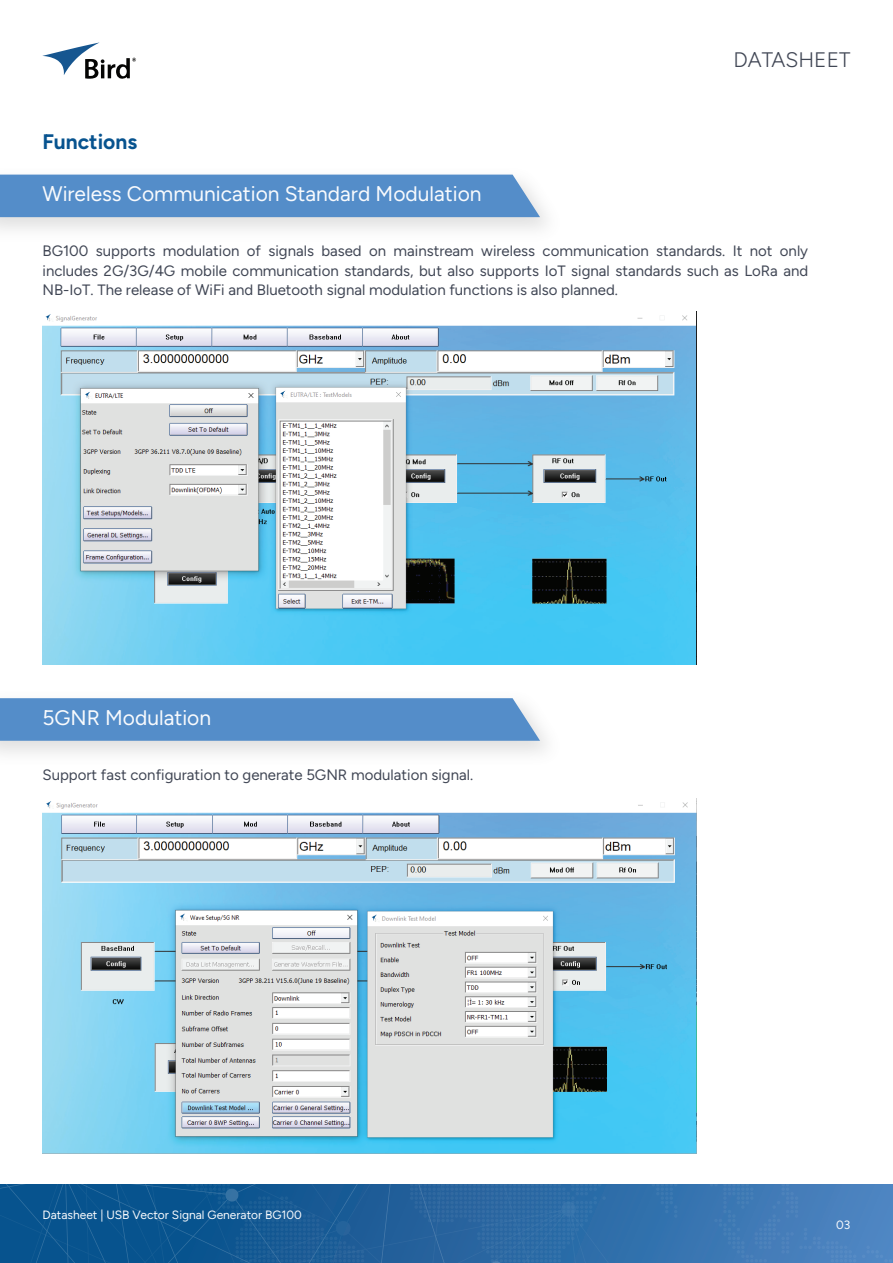
<style>
.page{position:relative;width:893px;height:1263px;background:#fff}
.page>*{position:absolute;margin:0;border:0;box-sizing:border-box;transform-origin:0 0}
.t1{font:21px "Figtree";color:#f8fafd}
.t2{font:300 21px "Figtree";color:#414755}
.t3{font:700 21px "Figtree";color:#07538f}
.t4{font:15px/19.5px "Figtree";color:#414755;text-align:justify}
.t5{font:12px "Figtree";color:#f8fafd}
</style>
<div class="page">
<div style="left:0;top:1184px;width:893px;height:79px;background:linear-gradient(to right,#004c85,#4c82be)"></div>
<svg style="left:43px;top:42px;width:93px;height:37px"></svg>
<div style="left:0;top:175px;width:540px;height:42px;background:#548dc9"></div>
<div style="left:0;top:698px;width:540px;height:43px;background:#548dc9"></div>
<img style="left:43px;top:314px;width:653px;height:350px">
<img style="left:43px;top:801px;width:653px;height:352px">
<h1 class="t3" style="left:43px;top:130px;width:96px">Functions</h1>
<h1 class="t1" style="left:43px;top:182px;width:441px">Wireless Communication Standard Modulation</h1>
<h1 class="t2" style="left:733px;top:48px;width:119px">DATASHEET</h1>
<p class="t4" style="left:43px;top:241px;width:767px">BG100 supports modulation of signals based on mainstream wireless communication standards. It not only includes 2G/3G/4G mobile communication standards, but also supports IoT signal standards such as LoRa and NB-IoT. The release of WiFi and Bluetooth signal modulation functions is also planned.</p>
<h1 class="t1" style="left:43px;top:706px;width:170px">5GNR Modulation</h1>
<p class="t4" style="left:43px;top:765px;width:432px">Support fast configuration to generate 5GNR modulation signal.</p>
<p class="t5" style="left:43px;top:1208px;width:261px">Datasheet | USB Vector Signal Generator BG100</p>
<p class="t5" style="left:836px;top:1218px;width:16px">03</p>
</div>
